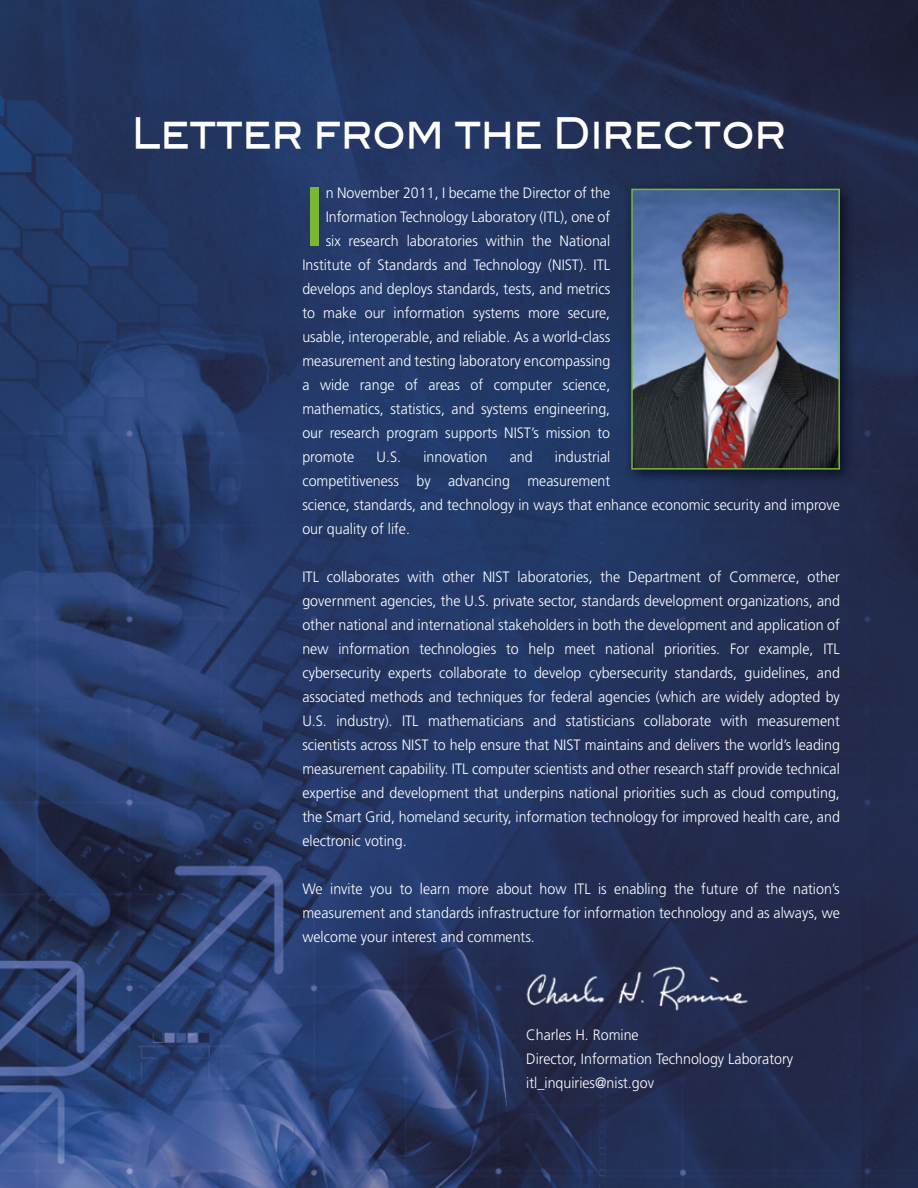
<style>
.page{position:relative;width:918px;height:1188px;background:#fff}
.page>*{position:absolute;margin:0;border:0;box-sizing:border-box;transform-origin:0 0}
.t1{font:83.7px "Frutiger";color:#7ab732}
.t2{font:42px "Blair Md ITCTT Medium";color:#fff;scale:.84 1}
.t3{font:300 15px/24px "Frutiger";color:#fff;scale:.95 1}
</style>
<div class="page">
<img style="left:0;top:0;width:918px;height:1188px">
<img style="left:518px;top:960px;width:233px;height:56px">
<div style="left:623px;top:180px;width:232px;height:305px;background:#000716;opacity:.75"></div>
<img style="left:634px;top:192px;width:203px;height:275px">
<div style="left:631px;top:189px;width:209px;height:281px;border:2px solid #7ab732"></div>
<h2 class="t2" style="left:132px;top:99px;width:781px">Letter from the Director</h2>
<h1 class="t1" style="left:302px;top:168px;width:25px">I</h1>
<p class="t3" style="left:326px;top:181px;width:301px">n November 2011, I became the Director of the</p>
<p class="t3" style="left:326px;top:205px;width:301px">Information Technology Laboratory (ITL), one of</p>
<p class="t3" style="left:326px;top:229px;width:301px">six research laboratories within the National</p>
<p class="t3" style="left:302px;top:253px;width:326px">Institute of Standards and Technology (NIST). ITL</p>
<p class="t3" style="left:302px;top:277px;width:326px">develops and deploys standards, tests, and metrics</p>
<p class="t3" style="left:302px;top:301px;width:326px">to make our information systems more secure,</p>
<p class="t3" style="left:302px;top:325px;width:326px">usable, interoperable, and reliable. As a world-class</p>
<p class="t3" style="left:302px;top:349px;width:326px">measurement and testing laboratory encompassing</p>
<p class="t3" style="left:302px;top:373px;width:326px">a wide range of areas of computer science,</p>
<p class="t3" style="left:302px;top:397px;width:326px">mathematics, statistics, and systems engineering,</p>
<p class="t3" style="left:302px;top:421px;width:326px">our research program supports NIST’s mission to</p>
<p class="t3" style="left:302px;top:445px;width:56px">promote</p>
<p class="t3" style="left:377px;top:445px;width:27px">U.S.</p>
<p class="t3" style="left:423px;top:445px;width:69px">innovation</p>
<p class="t3" style="left:510px;top:445px;width:26px">and</p>
<p class="t3" style="left:302px;top:445px;width:567px;text-indent:252px">industrial<br>competitiveness by advancing measurement<br>science, standards, and technology in ways that enhance economic security and improve our quality of life.</p>
<p class="t3" style="left:302px;top:565px;width:567px;text-align:justify">ITL collaborates with other NIST laboratories, the Department of Commerce, other government agencies, the U.S. private sector, standards development organizations, and other national and international stakeholders in both the development and application of new information technologies to help meet national priorities. For example, ITL cybersecurity experts collaborate to develop cybersecurity standards, guidelines, and associated methods and techniques for federal agencies (which are widely adopted by U.S. industry). ITL mathematicians and statisticians collaborate with measurement scientists across NIST to help ensure that NIST maintains and delivers the world’s leading measurement capability. ITL computer scientists and other research staff provide technical expertise and development that underpins national priorities such as cloud computing, the Smart Grid, homeland security, information technology for improved health care, and electronic voting.</p>
<p class="t3" style="left:302px;top:877px;width:567px;text-align:justify">We invite you to learn more about how ITL is enabling the future of the nation’s measurement and standards infrastructure for information technology and as always, we welcome your interest and comments.</p>
<p class="t3" style="left:526px;top:1023px;width:282px">Charles H. Romine<br>Director, Information Technology Laboratory itl_inquiries@nist.gov</p>
</div>
